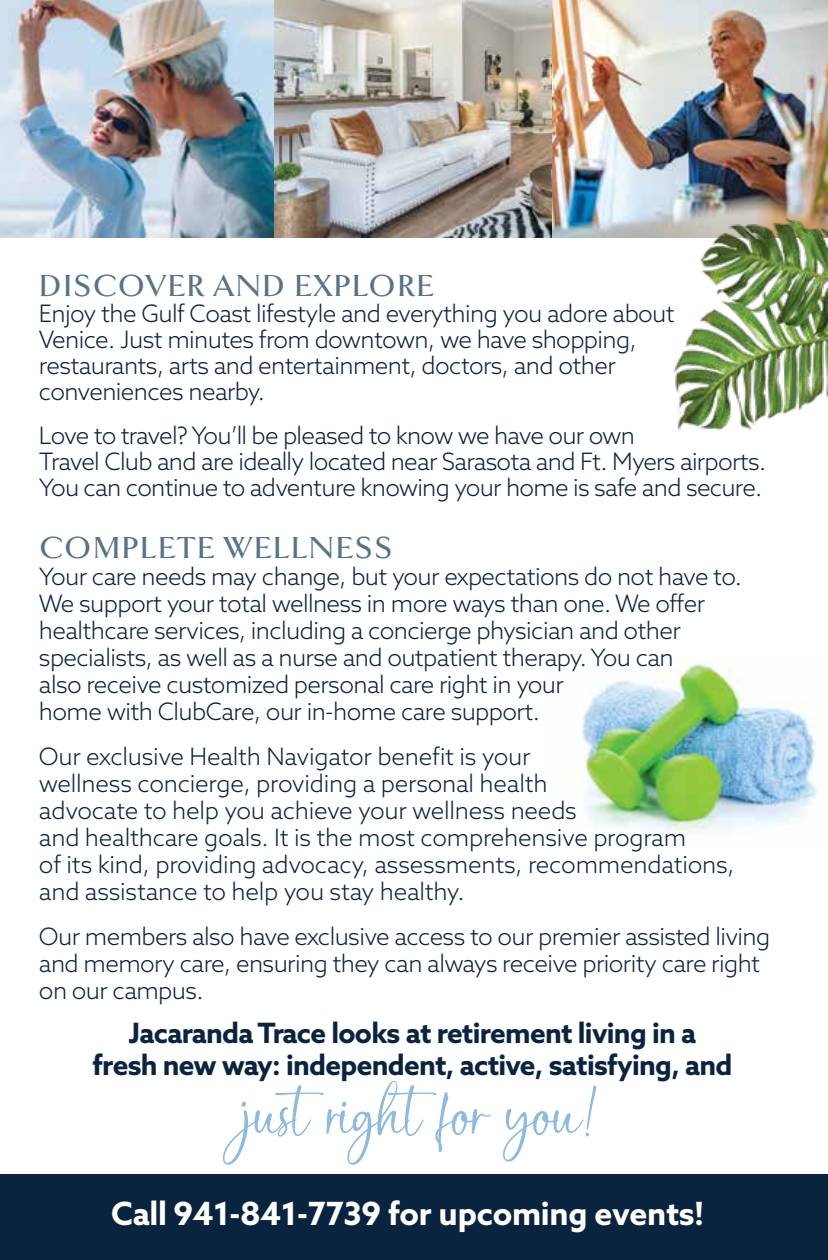
<style>
.page{position:relative;width:828px;height:1260px;background:#fff}
.page>*{position:absolute;margin:0;border:0;box-sizing:border-box;transform-origin:0 0}
.t1{font:106px "Rastanty Cortez";letter-spacing:-.025em;color:#8dbade}
.t2{font:700 32px "Goldenbook";letter-spacing:.03em;color:#577388}
.t3{font:700 32px "Azo Sans";letter-spacing:-.01em;color:#fff}
.t4{font:700 28px/32px "Azo Sans";letter-spacing:-.025em;color:#0a233f;text-align:center}
.t5{font:300 24px/27px "Azo Sans";letter-spacing:-.025em;color:#0a233f}
</style>
<div class="page">
<img style="left:572px;top:660px;width:252px;height:174px">
<img style="left:0;top:0;width:828px;height:238px">
<div style="left:0;top:1174px;width:828px;height:86px;background:#0a233f"></div>
<img style="left:668px;top:203px;width:160px;height:228px">
<h2 class="t2" style="left:39px;top:267px;width:397px">DISCOVER AND EXPLORE</h2>
<p class="t5" style="left:39px;top:300px;width:637px;line-height:26px">Enjoy the Gulf Coast lifestyle and everything you adore about Venice. Just minutes from downtown, we have shopping, restaurants, arts and entertainment, doctors, and other conveniences nearby.</p>
<p class="t5" style="left:39px;top:422px;width:729px;line-height:26px">Love to travel? You’ll be pleased to know we have our own<br>Travel Club and are ideally located near Sarasota and Ft. Myers airports.<br>You can continue to adventure knowing your home is safe and secure.</p>
<h2 class="t2" style="left:39px;top:529px;width:355px">COMPLETE WELLNESS</h2>
<p class="t5" style="left:39px;top:563px;width:705px">Your care needs may change, but your expectations do not have to.<br>We support your total wellness in more ways than one. We offer healthcare services, including a concierge physician and other specialists, as well as a nurse and outpatient therapy. You can<br>also receive customized personal care right in your<br>home with ClubCare, our in-home care support.</p>
<p class="t5" style="left:39px;top:743px;width:697px">Our exclusive Health Navigator benefit is your<br>wellness concierge, providing a personal health<br>advocate to help you achieve your wellness needs<br>and healthcare goals. It is the most comprehensive program<br>of its kind, providing advocacy, assessments, recommendations, and assistance to help you stay healthy.</p>
<p class="t5" style="left:39px;top:923px;width:733px">Our members also have exclusive access to our premier assisted living and memory care, ensuring they can always receive priority care right on our campus.</p>
<p class="t4" style="left:93px;top:1017px;width:641px">Jacaranda Trace looks at retirement living in a<br>fresh new way: independent, active, satisfying, and</p>
<h1 class="t1" style="left:246px;top:1061px;width:357px">just right for you!</h1>
<h2 class="t3" style="left:111px;top:1193px;width:594px">Call 941-841-7739 for upcoming events!</h2>
</div>
